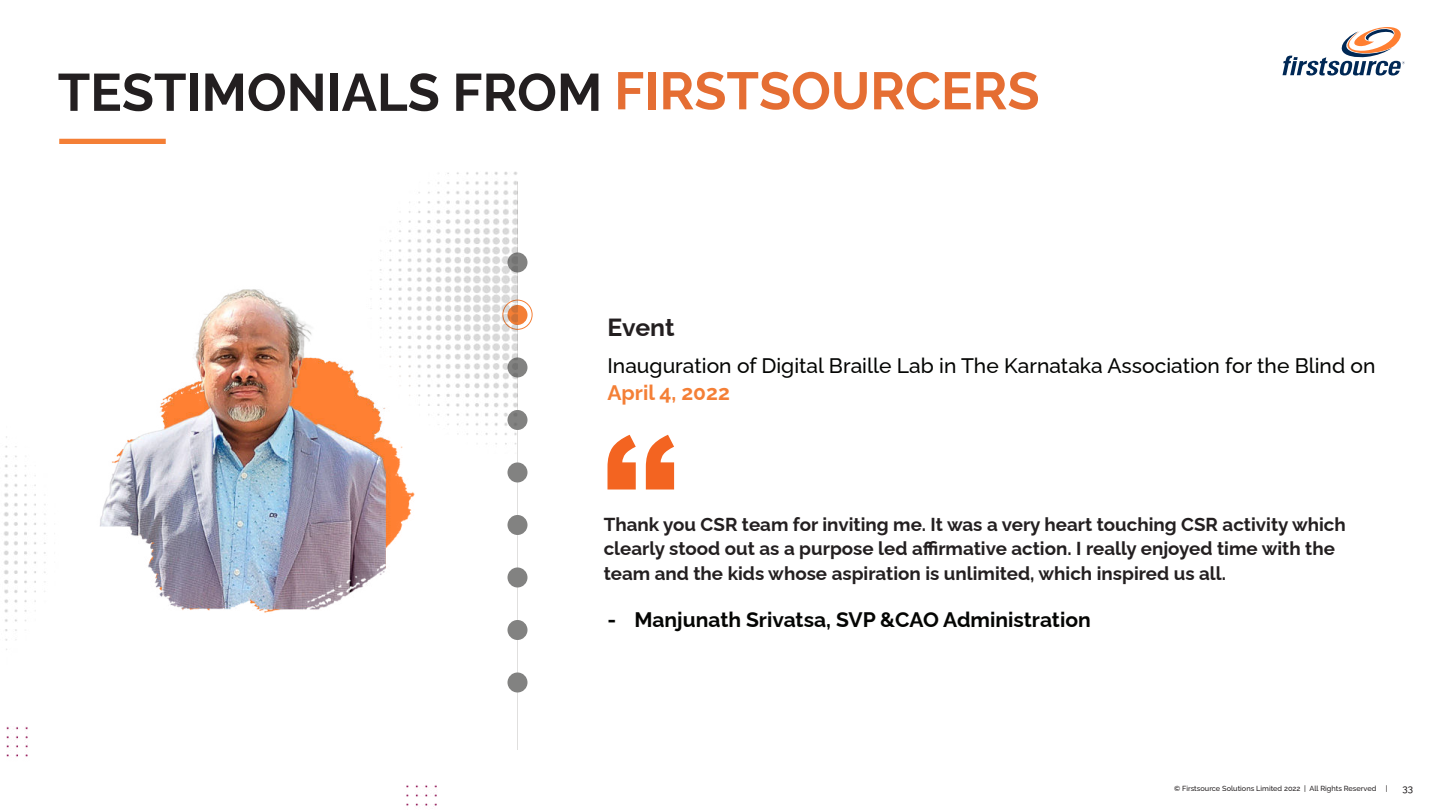
<style>
.page{position:relative;width:1440px;height:810px;background:#fff}
.page>*{position:absolute;margin:0;border:0;box-sizing:border-box;transform-origin:0 0}
.t1{font:700 52.5px "Raleway";color:#231f20}
.t2{font:700 24.75px "Raleway";letter-spacing:-.005em;color:#231f20}
.t3{font:500 21px "Raleway";color:#040503}
.t4{font:700 21px "Raleway";color:#040503}
.t5{font:700 21px "Raleway";color:#f47f36}
.t6{font:700 18.75px/24.8px "Raleway";color:#231f20}
.t7{font:500 9.75px "Raleway";color:#231f20}
.t8{font:500 7.35px "Raleway";color:#231f20}
.s1{color:#e56e33}
</style>
<div class="page">
<svg style="left:608px;top:435px;width:66px;height:55px"></svg>
<div style="left:508px;top:252px;width:20px;height:20px;background:#828281;border-radius:50%"></div>
<div style="left:508px;top:462px;width:20px;height:20px;background:#828281;border-radius:50%"></div>
<div style="left:508px;top:357px;width:20px;height:20px;background:#828281;border-radius:50%"></div>
<div style="left:508px;top:567px;width:20px;height:20px;background:#828281;border-radius:50%"></div>
<div style="left:508px;top:305px;width:20px;height:20px;background:#f47f36;border-radius:50%"></div>
<div style="left:508px;top:515px;width:20px;height:20px;background:#828281;border-radius:50%"></div>
<div style="left:508px;top:410px;width:20px;height:20px;background:#828281;border-radius:50%"></div>
<div style="left:503px;top:300px;width:30px;height:30px;border:1px solid #f47f36;border-radius:50%"></div>
<div style="left:508px;top:673px;width:20px;height:19px;background:#828281;border-radius:50%"></div>
<div style="left:508px;top:620px;width:20px;height:20px;background:#828281;border-radius:50%"></div>
<div style="left:59px;top:139px;width:107px;height:5px;background:#f47f36"></div>
<img style="left:4px;top:171px;width:514px;height:636px">
<svg style="left:1283px;top:27px;width:122px;height:49px"></svg>
<h1 class="t1" style="left:58px;top:71px;width:983px">TESTIMONIALS FROM <span class="s1">FIRSTSOURCERS</span></h1>
<h2 class="t2" style="left:608px;top:318px;width:69px">Event</h2>
<p class="t3" style="left:608px;top:357px;width:770px">Inauguration of Digital Braille Lab in The Karnataka Association for the Blind on</p>
<p class="t5" style="left:608px;top:384px;width:124px">April 4, 2022</p>
<p class="t6" style="left:604px;top:513px;width:744px">Thank you CSR team for inviting me. It was a very heart touching CSR activity which clearly stood out as a purpose led affirmative action. I really enjoyed time with the team and the kids whose aspiration is unlimited, which inspired us all.</p>
<p class="t4" style="left:608px;top:612px;width:485px">- Manjunath Srivatsa, SVP &amp;CAO Administration</p>
<p class="t8" style="left:1174px;top:785px;width:204px">© Firstsource Solutions Limited 2022 | All Rights Reserved</p>
<p class="t8" style="left:1386px;top:785px;width:3px">|</p>
<p class="t7" style="left:1402px;top:785px;width:12px">33</p>
</div>
